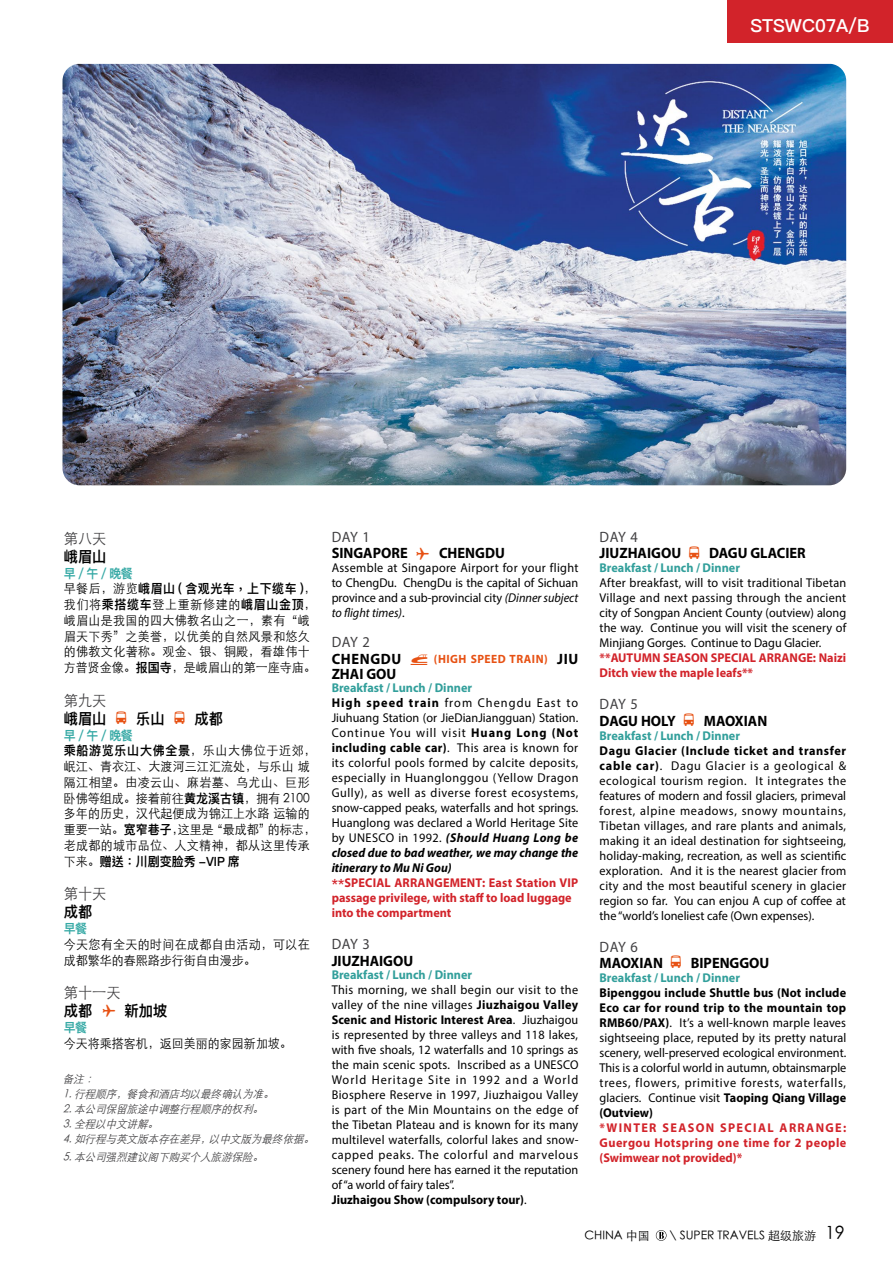
<style>
.page{position:relative;width:893px;height:1263px;background:#fff}
.page>*{position:absolute;margin:0;border:0;box-sizing:border-box;transform-origin:0 0}
.t1{font:600 18px "Ping Fang HK";color:#fff}
.t2{font:600 15.15px "Ping Fang HK";color:#000;scale:.94 1}
.t3{font:300 15.15px "ST Heiti SC";color:#414042;scale:.94 1}
.t4{font:700 15px/16.5px "Myriad Pro";color:#000;scale:.96 1}
.t5{font:15px "Myriad Pro";letter-spacing:.005em;color:#414042;scale:.96 1}
.t6{font:700 15px "Myriad Pro";letter-spacing:.045em;color:#000;scale:.96 1}
.t7{font:12.75px/15px "Myriad Pro";letter-spacing:.015em;color:#000;text-align:justify;scale:.96 1}
.t8{font:12.75px/15px "Myriad Pro";letter-spacing:.035em;color:#000;scale:.96 1}
.t9{font:700 12.75px/15px "Myriad Pro";color:#d2232a;scale:.96 1}
.t10{font:300 12.75px/15.8px "ST Heiti SC";letter-spacing:.03em;color:#000;scale:.94 1}
.t11{font:300 12.75px/15.8px "ST Heiti SC";letter-spacing:.01em;color:#000;scale:.94 1}
.t12{font:700 12.75px "Myriad Pro";color:#329f9b;scale:.96 1}
.t13{font:600 12.75px/15.8px "Ping Fang HK";letter-spacing:.04em;color:#000;scale:.94 1}
.t14{font:600 12.75px "Ping Fang SC";letter-spacing:.06em;color:#000;scale:.94 1}
.t15{font:300 12.75px "ST Heiti SC";color:#000;scale:.94 1}
.t16{font:600 12.75px "Ping Fang HK";color:#000;scale:.94 1}
.t17{font:600 12.75px "Ping Fang HK";color:#36a9a5;scale:.94 1}
.t18{font:300 12px "ST Heiti SC";color:#000}
.t19{font:700 12px "Myriad Pro";letter-spacing:.045em;color:#e75113;scale:.96 1}
.t20{font:italic 300 11.1px "ST Heiti SC";color:#414042;scale:.94 1}
.s1{color:#36a9a5}
.s2{font-family:"ST Heiti SC";font-weight:300}
.s3{font-family:"Ping Fang HK";font-weight:600}
.s4{color:#e75113}
.s5{font-weight:400;color:#414042}
.s6{font-style:italic}
.s7{font-size:15px;color:#000}
.s8{font-weight:700;color:#329f9b}
.s9{font-weight:700}
.s10{font-weight:700;font-style:italic}
.s11{font-family:"Ping Fang HK";font-weight:600;color:#d2232a}
.s12{font-weight:700;color:#d2232a}
.s13{font-size:18px}
</style>
<div class="page">
<div style="left:727px;top:0;width:166px;height:43px;background:#d2232a"></div>
<svg style="left:656px;top:1230px;width:10px;height:11px"></svg>
<img style="left:63px;top:64px;width:783px;height:421px">
<h1 class="t1" style="left:750px;top:14px;width:121px">STSWC07A/B</h1>
<p class="t3" style="left:64px;top:525px;width:47px">第八天</p>
<p class="t2" style="left:64px;top:547px;width:47px">峨眉山</p>
<p class="t13" style="left:64px;top:565px;width:270px"><span class="s1">早/午/晚餐<br></span><span class="s2">早餐后，游览</span>峨眉山 ( 含观光车，上下缆车 )<span class="s2">，</span></p>
<p class="t10" style="left:64px;top:595px;width:270px">我们将<span class="s3">乘搭缆车</span>登上重新修建的<span class="s3">峨眉山金顶</span>，峨眉山是我国的四大佛教名山之一，素有“峨眉天下秀”之美誉，以优美的自然风景和悠久的佛教文化著称。观金、银、铜殿，看雄伟十方普贤金像。<span class="s3">报国寺</span>，是峨眉山的第一座寺庙。</p>
<p class="t3" style="left:64px;top:687px;width:47px">第九天</p>
<p class="t2" style="left:64px;top:709px;width:47px">峨眉山</p>
<p class="t2" style="left:136px;top:709px;width:32px">乐山</p>
<p class="t2" style="left:194px;top:709px;width:32px">成都</p>
<p class="t17" style="left:64px;top:727px;width:75px">早/午/晚餐</p>
<p class="t14" style="left:64px;top:743px;width:270px">乘船游览乐山大佛全景<span class="s2">，乐山大佛位于近郊，</span></p>
<p class="t11" style="left:64px;top:757px;width:270px">岷江、青衣江、大渡河三江汇流处，与乐山 城隔江相望。由凌云山、麻岩墓、乌尤山、巨形卧佛等组成。接着前往<span class="s3">黄龙溪古镇</span>，拥有 2100多年的历史，汉代起便成为锦江上水路 运输的重要一站。<span class="s3">宽窄巷子</span>，这里是“最成都”的标志，老成都的城市品位、人文精神，都从这里传承</p>
<p class="t16" style="left:64px;top:853px;width:189px"><span class="s2">下来。</span>赠送：川剧变脸秀 -VIP 席</p>
<p class="t3" style="left:64px;top:880px;width:47px">第十天</p>
<p class="t2" style="left:64px;top:902px;width:32px">成都</p>
<p class="t17" style="left:64px;top:921px;width:26px">早餐</p>
<p class="t10" style="left:64px;top:935px;width:263px">今天您有全天的时间在成都自由活动，可以在成都繁华的春熙路步行街自由漫步。</p>
<p class="t3" style="left:64px;top:979px;width:62px">第十一天</p>
<p class="t2" style="left:64px;top:1001px;width:112px">成都 <span class="s4">✈</span> 新加坡</p>
<p class="t17" style="left:64px;top:1020px;width:26px">早餐</p>
<p class="t15" style="left:64px;top:1032px;width:244px">今天将乘搭客机，返回美丽的家园新加坡。</p>
<p class="t20" style="left:63px;top:1070px;width:43px">备注：</p>
<p class="t20" style="left:63px;top:1085px;width:231px">1. 行程顺序，餐食和酒店均以最终确认为准。</p>
<p class="t20" style="left:63px;top:1100px;width:219px">2. 本公司保留旅途中调整行程顺序的权利。</p>
<p class="t20" style="left:63px;top:1115px;width:108px">3. 全程以中文讲解。</p>
<p class="t20" style="left:63px;top:1130px;width:274px">4. 如行程与英文版本存在差异，以中文版为最终依据。</p>
<p class="t20" style="left:63px;top:1147px;width:219px">5. 本公司强烈建议阁下购买个人旅游保险。</p>
<p class="t4" style="left:332px;top:528px;width:182px"><span class="s5">DAY 1<br></span>SINGAPORE <span class="s4">✈</span> CHENGDU</p>
<p class="t7" style="left:332px;top:560px;width:259px">Assemble at Singapore Airport for your flight to ChengDu. ChengDu is the capital of Sichuan province and a sub-provincial city <span class="s6">(Dinner subject to flight times)</span>.</p>
<p class="t5" style="left:332px;top:633px;width:41px">DAY 2</p>
<p class="t6" style="left:332px;top:649px;width:74px">CHENGDU</p>
<p class="t19" style="left:434px;top:651px;width:152px">(HIGH SPEED TRAIN) <span class="s7">JIU</span></p>
<p class="t4" style="left:332px;top:665px;width:69px">ZHAI GOU</p>
<p class="t8" style="left:332px;top:680px;width:259px"><span class="s8">Breakfast / Lunch / Dinner<br></span><span class="s9">High speed train</span> from Chengdu East to Jiuhuang Station (or JieDianJiangguan) Station.<br>Continue You will visit <span class="s9">Huang Long (Not including cable car)</span>. This area is known for its colorful pools formed by calcite deposits, especially in Huanglonggou (Yellow Dragon Gully), as well as diverse forest ecosystems, snow-capped peaks, waterfalls and hot springs.<br>Huanglong was declared a World Heritage Site by UNESCO in 1992. <span class="s10">(Should Huang Long be closed due to bad weather, we may change the itinerary to Mu Ni Gou)<br></span><span class="s11">**</span><span class="s12">SPECIAL ARRANGEMENT: East Station VIP passage privilege, with staff to load luggage into the compartment</span></p>
<p class="t5" style="left:332px;top:935px;width:41px">DAY 3</p>
<p class="t4" style="left:332px;top:952px;width:86px">JIUZHAIGOU</p>
<p class="t12" style="left:332px;top:966px;width:148px">Breakfast / Lunch / Dinner</p>
<p class="t7" style="left:332px;top:982px;width:259px;text-align:left">This morning, we shall begin our visit to the valley of the nine villages <span class="s9">Jiuzhaigou Valley Scenic and Historic Interest Area</span>. Jiuzhaigou is represented by three valleys and 118 lakes, with five shoals, 12 waterfalls and 10 springs as the main scenic spots. Inscribed as a UNESCO World Heritage Site in 1992 and a World Biosphere Reserve in 1997, Jiuzhaigou Valley is part of the Min Mountains on the edge of the Tibetan Plateau and is known for its many multilevel waterfalls, colorful lakes and snow&shy;capped peaks. The colorful and marvelous scenery found here has earned it the reputation of “a world of fairy tales”.<br><span class="s9">Jiuzhaigou Show (compulsory tour)</span>.</p>
<p class="t5" style="left:600px;top:528px;width:41px">DAY 4</p>
<p class="t4" style="left:600px;top:545px;width:86px">JIUZHAIGOU</p>
<p class="t4" style="left:709px;top:545px;width:102px">DAGU GLACIER</p>
<p class="t12" style="left:600px;top:560px;width:148px">Breakfast / Lunch / Dinner</p>
<p class="t7" style="left:600px;top:575px;width:259px">After breakfast, will to visit traditional Tibetan Village and next passing through the ancient city of Songpan Ancient County (outview) along the way. Continue you will visit the scenery of Minjiang Gorges. Continue to Dagu Glacier.</p>
<p class="t9" style="left:600px;top:650px;width:258px">**AUTUMN SEASON SPECIAL ARRANGE: Naizi<br>Ditch view the maple leafs**</p>
<p class="t5" style="left:600px;top:695px;width:41px">DAY 5</p>
<p class="t4" style="left:600px;top:712px;width:81px">DAGU HOLY</p>
<p class="t4" style="left:704px;top:712px;width:68px">MAOXIAN</p>
<p class="t12" style="left:600px;top:727px;width:148px">Breakfast / Lunch / Dinner</p>
<p class="t7" style="left:600px;top:743px;width:259px"><span class="s9">Dagu Glacier (Include ticket and transfer cable car)</span>. Dagu Glacier is a geological &amp; ecological tourism region. It integrates the features of modern and fossil glaciers, primeval forest, alpine meadows, snowy mountains, Tibetan villages, and rare plants and animals, making it an ideal destination for sightseeing, holiday-making, recreation, as well as scientific exploration. And it is the nearest glacier from city and the most beautiful scenery in glacier region so far. You can enjou A cup of coffee at the “world’s loneliest cafe (Own expenses).</p>
<p class="t5" style="left:600px;top:937px;width:41px">DAY 6</p>
<p class="t4" style="left:600px;top:954px;width:68px">MAOXIAN</p>
<p class="t4" style="left:691px;top:954px;width:83px">BIPENGGOU</p>
<p class="t12" style="left:600px;top:969px;width:148px">Breakfast / Lunch / Dinner</p>
<p class="t7" style="left:600px;top:985px;width:259px"><span class="s9">Bipenggou include Shuttle bus (Not include Eco car for round trip to the mountain top RMB60/PAX)</span>. It’s a well-known marple leaves sightseeing place, reputed by its pretty natural scenery, well-preserved ecological environment.<br>This is a colorful world in autumn, obtainsmarple trees, flowers, primitive forests, waterfalls, glaciers. Continue visit <span class="s9">Taoping Qiang Village (Outview)</span></p>
<p class="t9" style="left:600px;top:1120px;width:258px;text-align:justify">*WINTER SEASON SPECIAL ARRANGE:<br>Guergou Hotspring one time for 2 people (Swimwear not provided)*</p>
<p class="t18" style="left:584px;top:1225px;width:67px">CHINA 中国</p>
<p class="t18" style="left:669px;top:1225px;width:177px">\ SUPER TRAVELS 超级旅游 <span class="s13">19</span></p>
</div>
